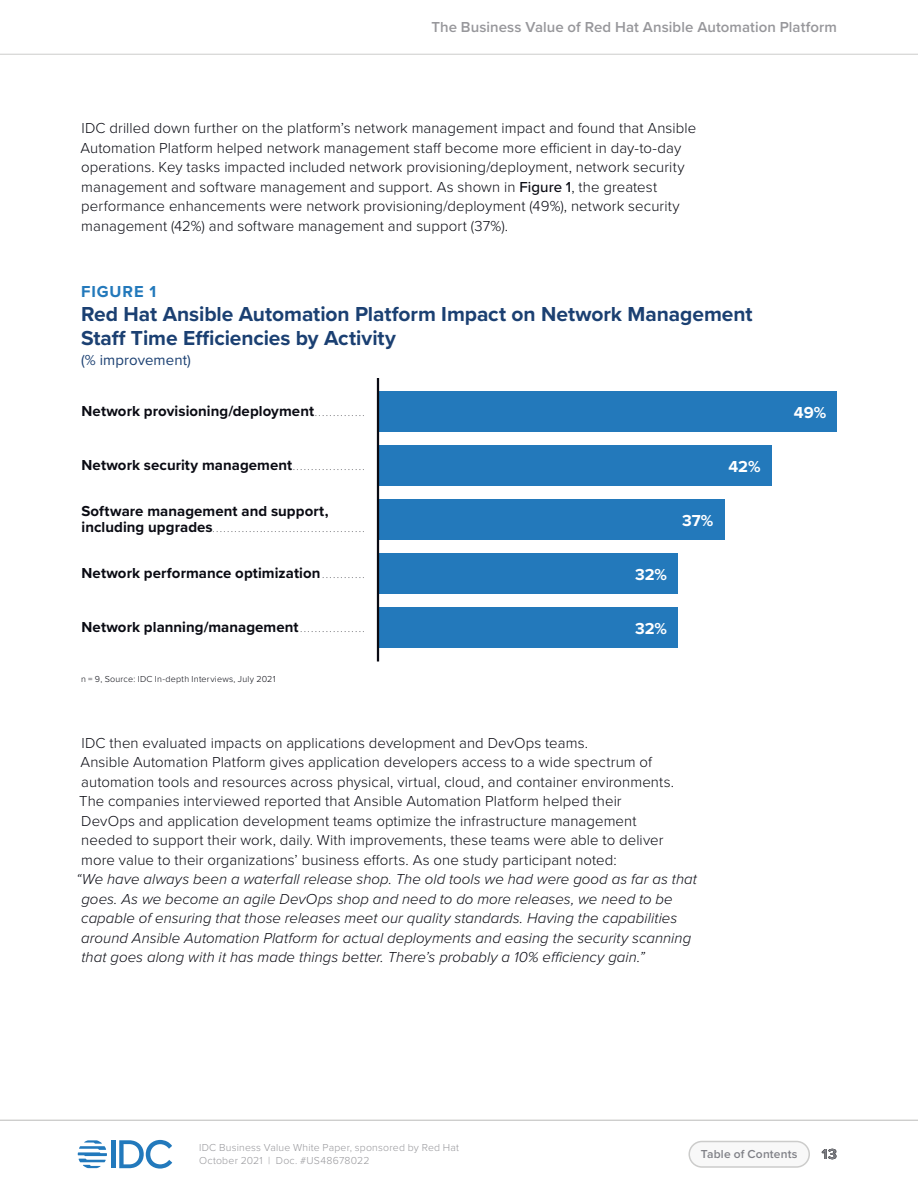
<style>
.page{position:relative;width:918px;height:1188px;background:#fff}
.page>*{position:absolute;margin:0;border:0;box-sizing:border-box;transform-origin:0 0}
.t1{font:700 21px/24px "Proxima Nova";letter-spacing:-.005em;color:#1b4072}
.t2{font:700 16.5px "Proxima Nova";letter-spacing:-.005em;color:#fff}
.t3{font:700 16.5px "Proxima Nova";letter-spacing:.055em;color:#2379bb}
.t4{font:300 15px/19.5px "Proxima Nova";letter-spacing:.005em;color:#0a0b13}
.t5{font:italic 300 15px "Proxima Nova";letter-spacing:.005em;color:#0a0b13}
.t6{font:700 15px "Proxima Nova";letter-spacing:.005em;color:#0a0b13}
.t7{font:600 15px "Proxima Nova";letter-spacing:.005em;color:#97979b}
.t8{font:15px "Proxima Nova";letter-spacing:.005em;color:#1b4072}
.t9{font:700 15px "Proxima Nova";color:#000}
.t10{font:600 12px "Proxima Nova";letter-spacing:.015em;color:#808187}
.t11{font:300 10.5px/13.5px "Proxima Nova";letter-spacing:.02em;color:#97979b}
.t12{font:300 9px "Proxima Nova";letter-spacing:.025em;color:#0a0b13}
.t13{font:7.5px "Proxima Nova";color:#0a0b13}
.s1{font-weight:500}
.s2{font-weight:400;font-size:7.5px}
.s3{font-weight:700;font-size:15px}
</style>
<div class="page">
<div style="left:689px;top:1142px;width:120px;height:25px;background:#f8f8f8;border-radius:13px"></div>
<div style="left:688px;top:1141px;width:122px;height:27px;border:2px solid #cccccb;border-radius:13px"></div>
<hr style="left:0;top:1120px;width:918px;height:1px;background:#cccccb">
<div style="left:111px;top:1140px;width:5px;height:28px;background:#2279bc"></div>
<svg style="left:119px;top:1140px;width:53px;height:29px"></svg>
<svg style="left:78px;top:1140px;width:29px;height:28px"></svg>
<hr style="left:0;top:54px;width:918px;height:1px;background:#cccccb">
<div style="left:378px;top:554px;width:300px;height:40px;background:#2379bb"></div>
<div style="left:378px;top:500px;width:346px;height:40px;background:#2379bb"></div>
<div style="left:378px;top:608px;width:300px;height:40px;background:#2379bb"></div>
<div style="left:378px;top:446px;width:393px;height:40px;background:#2379bb"></div>
<div style="left:378px;top:392px;width:459px;height:40px;background:#2379bb"></div>
<hr style="left:377px;top:378px;width:2px;height:284px;background:#0a0b13">
<p class="t7" style="left:431px;top:16px;width:407px">The Business Value of Red Hat Ansible Automation Platform</p>
<p class="t4" style="left:80px;top:118px;width:617px">IDC drilled down further on the platform’s network management impact and found that Ansible Automation Platform helped network management staff become more efficient in day-to-day operations. Key tasks impacted included network provisioning/deployment, network security management and software management and support. As shown in <span class="s1">Figure 1</span>, the greatest performance enhancements were network provisioning/deployment (49%), network security management (42%) and software management and support (37%).</p>
<p class="t3" style="left:81px;top:279px;width:77px">FIGURE 1</p>
<p class="t1" style="left:81px;top:302px;width:673px">Red Hat Ansible Automation Platform Impact on Network Management<br>Staff Time Efficiencies by Activity</p>
<p class="t8" style="left:81px;top:349px;width:112px">(% improvement)</p>
<p class="t6" style="left:82px;top:400px;width:236px">Network provisioning/deployment<span class="s2">..............</span></p>
<p class="t6" style="left:82px;top:454px;width:214px">Network security management<span class="s2">....................</span></p>
<p class="t6" style="left:82px;top:500px;width:249px">Software management and support,</p>
<p class="t13" style="left:82px;top:524px;width:284px"><span class="s3">including upgrades</span>. . . . . . . . . . . . . . . . . . . . . . . . . . . . . . . . . . . . . . . . . .</p>
<p class="t6" style="left:82px;top:562px;width:242px">Network performance optimization<span class="s2">............</span></p>
<p class="t6" style="left:82px;top:616px;width:220px">Network planning/management<span class="s2">..................</span></p>
<p class="t12" style="left:81px;top:672px;width:196px">n = 9, Source: IDC In-depth Interviews, July 2021</p>
<p class="t2" style="left:729px;top:454px;width:34px">42%</p>
<p class="t2" style="left:682px;top:508px;width:33px">37%</p>
<p class="t2" style="left:635px;top:562px;width:33px">32%</p>
<p class="t2" style="left:635px;top:616px;width:33px">32%</p>
<p class="t4" style="left:81px;top:732px;width:508px">IDC then evaluated impacts on applications development and DevOps teams.</p>
<p class="t4" style="left:80px;top:752px;width:573px">Ansible Automation Platform gives application developers access to a wide spectrum of</p>
<p class="t4" style="left:81px;top:771px;width:594px">automation tools and resources across physical, virtual, cloud, and container environments.</p>
<p class="t4" style="left:79px;top:791px;width:544px">The companies interviewed reported that Ansible Automation Platform helped their</p>
<p class="t4" style="left:81px;top:810px;width:557px">DevOps and application development teams optimize the infrastructure management</p>
<p class="t4" style="left:81px;top:830px;width:584px">needed to support their work, daily. With improvements, these teams were able to deliver</p>
<p class="t4" style="left:81px;top:849px;width:537px">more value to their organizations’ business efforts. As one study participant noted:</p>
<p class="t5" style="left:76px;top:868px;width:623px">“We have always been a waterfall release shop. The old tools we had were good as far as that</p>
<p class="t5" style="left:81px;top:887px;width:593px">goes. As we become an agile DevOps shop and need to do more releases, we need to be</p>
<p class="t5" style="left:81px;top:907px;width:598px">capable of ensuring that those releases meet our quality standards. Having the capabilities</p>
<p class="t5" style="left:81px;top:926px;width:611px">around Ansible Automation Platform for actual deployments and easing the security scanning</p>
<p class="t5" style="left:81px;top:946px;width:565px">that goes along with it has made things better. There’s probably a 10% efficiency gain.”</p>
<p class="t2" style="left:794px;top:400px;width:34px">49%</p>
<p class="t11" style="left:199px;top:1140px;width:262px">IDC Business Value White Paper, sponsored by Red Hat<br>October 2021 | Doc. #US48678022</p>
<p class="t10" style="left:701px;top:1145px;width:98px">Table of Contents</p>
<p class="t9" style="left:822px;top:1142px;width:17px">13</p>
</div>
